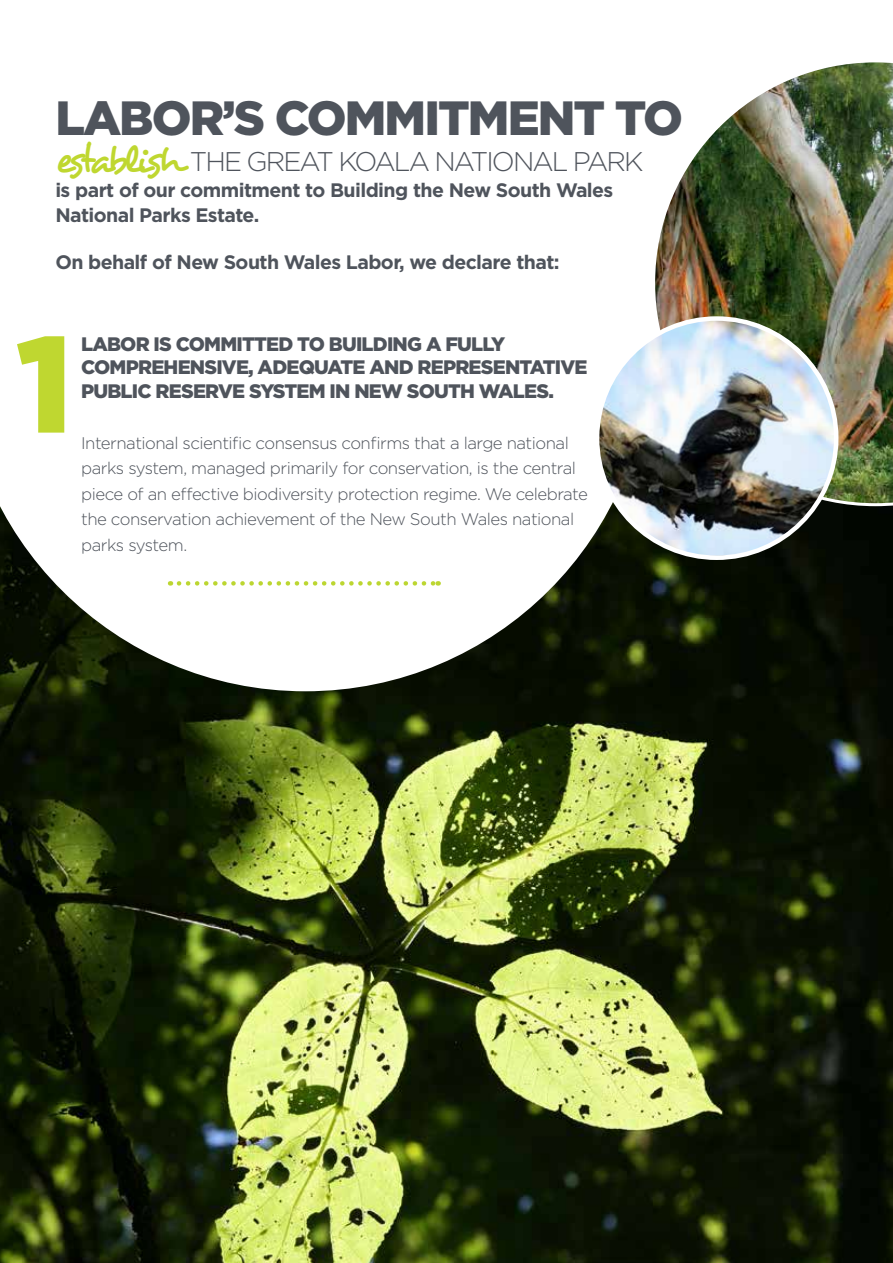
<style>
.page{position:relative;width:893px;height:1263px;background:#fff}
.page>*{position:absolute;margin:0;border:0;box-sizing:border-box;transform-origin:0 0}
.t1{font:900 136.65px "Gotham";color:#bfd730}
.t2{font:900 48px "Gotham";letter-spacing:-.04em;color:#4f545c}
.t3{font:300 27px "Gotham";letter-spacing:-.07em;color:#4f545c}
.t4{font:700 19.5px/25.5px "Gotham";letter-spacing:-.03em;color:#4f545c}
.t5{font:900 19.5px/23.4px "Gotham";letter-spacing:-.04em;color:#4f545c}
.t6{font:300 16.8px/25.5px "Gotham";letter-spacing:-.03em;color:#4f545c}
.s1{font-family:"Desyrel";font-weight:400;font-size:40.5px;color:#bfd730}
</style>
<div class="page">
<img style="left:0;top:506px;width:893px;height:757px">
<svg style="left:0;top:506px;width:650px;height:185px"></svg>
<img style="left:655px;top:62px;width:238px;height:444px">
<img style="left:597px;top:319px;width:239px;height:237px">
<svg style="left:179px;top:581px;width:260px;height:5px"></svg>
<h2 class="t2" style="left:55px;top:85px;width:629px">LABOR’S COMMITMENT TO</h2>
<h3 class="t3" style="left:55px;top:145px;width:319px"><span class="s1">establish</span> th e Gr eat Koala</h3>
<h3 class="t3" style="left:434px;top:145px;width:37px">National</h3>
<h3 class="t3" style="left:573px;top:145px;width:34px">Park</h3>
<p class="t4" style="left:55px;top:177px;width:560px">is part of our commitment to Building the New South Wales<br>National Parks Estate.</p>
<p class="t4" style="left:55px;top:249px;width:506px">On behalf of New South Wales Labor, we declare that:</p>
<h1 class="t1" style="left:16px;top:290px;width:59px">1</h1>
<p class="t5" style="left:81px;top:332px;width:508px">LABOR IS COMMITTED TO BUILDING A FULLY<br>COMPREHENSIVE, ADEQUATE AND REPRESENTATIVE<br>PUBLIC RESERVE SYSTEM IN NEW SOUTH WALES.</p>
<p class="t6" style="left:81px;top:430px;width:508px">International scientific consensus confirms that a large national parks system, managed primarily for conservation, is the central piece of an effective biodiversity protection regime. We celebrate the conservation achievement of the New South Wales national parks system.</p>
</div>
